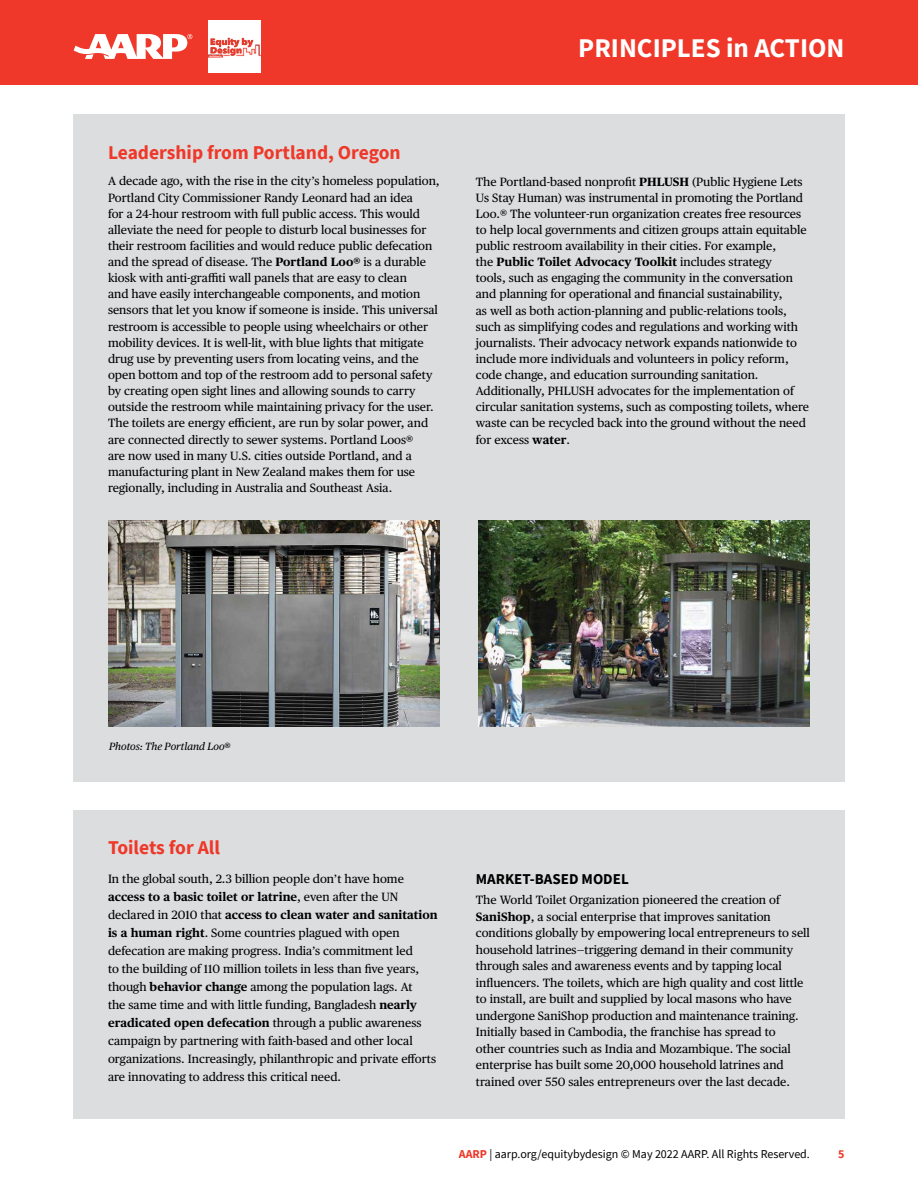
<style>
.page{position:relative;width:918px;height:1188px;background:#fff}
.page>*{position:absolute;margin:0;border:0;box-sizing:border-box;transform-origin:0 0}
.t1{font:700 27px "Source Sans Pro";color:#fff}
.t2{font:700 19.5px "Source Sans Pro";color:#ef3829}
.t3{font:700 15px "Source Sans Pro";color:#000}
.t4{font:12px/16.2px "Publico Text";color:#000}
.t5{font:12px "Source Sans Pro";color:#000}
.t6{font:700 12px "Source Sans Pro";color:#ef3829}
.t7{font:italic 10.5px "Publico Text";color:#000}
.s1{font-weight:700}
.s2{font-weight:700;color:#ef3829}
</style>
<div class="page">
<div style="left:0;top:0;width:918px;height:85px;background:#ef3829"></div>
<svg style="left:74px;top:34px;width:118px;height:25px"></svg>
<img style="left:209px;top:21px;width:52px;height:51px">
<div style="left:73px;top:115px;width:772px;height:667px;background:#dcddde"></div>
<div style="left:73px;top:810px;width:772px;height:309px;background:#dcddde"></div>
<img style="left:108px;top:521px;width:332px;height:205px">
<img style="left:478px;top:521px;width:332px;height:205px">
<h1 class="t1" style="left:578px;top:29px;width:268px">PRINCIPLES in ACTION</h1>
<h2 class="t2" style="left:108px;top:139px;width:294px">Leadership from Portland, Oregon</h2>
<p class="t4" style="left:108px;top:172px;width:333px">A decade ago, with the rise in the city’s homeless population, Portland City Commissioner Randy Leonard had an idea<br>for a 24-hour restroom with full public access. This would alleviate the need for people to disturb local businesses for their restroom facilities and would reduce public defecation and the spread of disease. The <span class="s1">Portland Loo®</span> is a durable kiosk with anti-graffiti wall panels that are easy to clean<br>and have easily interchangeable components, and motion sensors that let you know if someone is inside. This universal restroom is accessible to people using wheelchairs or other mobility devices. It is well-lit, with blue lights that mitigate drug use by preventing users from locating veins, and the open bottom and top of the restroom add to personal safety by creating open sight lines and allowing sounds to carry outside the restroom while maintaining privacy for the user.<br>The toilets are energy efficient, are run by solar power, and are connected directly to sewer systems. Portland Loos®<br>are now used in many U.S. cities outside Portland, and a manufacturing plant in New Zealand makes them for use regionally, including in Australia and Southeast Asia.</p>
<p class="t4" style="left:476px;top:173px;width:335px">The Portland-based nonprofit <span class="s1">PHLUSH</span> (Public Hygiene Lets Us Stay Human) was instrumental in promoting the Portland Loo.® The volunteer-run organization creates free resources to help local governments and citizen groups attain equitable public restroom availability in their cities. For example,<br>the <span class="s1">Public Toilet Advocacy Toolkit</span> includes strategy<br>tools, such as engaging the community in the conversation and planning for operational and financial sustainability,<br>as well as both action-planning and public-relations tools, such as simplifying codes and regulations and working with journalists. Their advocacy network expands nationwide to include more individuals and volunteers in policy reform, code change, and education surrounding sanitation.<br>Additionally, PHLUSH advocates for the implementation of circular sanitation systems, such as composting toilets, where waste can be recycled back into the ground without the need for excess <span class="s1">water</span>.</p>
<p class="t7" style="left:109px;top:738px;width:123px">Photos: The Portland Loo®</p>
<h2 class="t2" style="left:108px;top:835px;width:114px">Toilets for All</h2>
<p class="t4" style="left:108px;top:869px;width:331px;line-height:18px">In the global south, 2.3 billion people don’t have home <span class="s1">access to a basic toilet or latrine</span>, even after the UN declared in 2010 that <span class="s1">access to clean water and sanitation is a human right</span>. Some countries plagued with open defecation are making progress. India’s commitment led<br>to the building of 110 million toilets in less than five years, though <span class="s1">behavior change</span> among the population lags. At<br>the same time and with little funding, Bangladesh <span class="s1">nearly eradicated open defecation</span> through a public awareness campaign by partnering with faith-based and other local organizations. Increasingly, philanthropic and private efforts are innovating to address this critical need.</p>
<p class="t3" style="left:476px;top:869px;width:154px">MARKET-BASED MODEL</p>
<p class="t4" style="left:476px;top:891px;width:336px">The World Toilet Organization pioneered the creation of <span class="s1">SaniShop</span>, a social enterprise that improves sanitation conditions globally by empowering local entrepreneurs to sell household latrines—triggering demand in their community through sales and awareness events and by tapping local influencers. The toilets, which are high quality and cost little to install, are built and supplied by local masons who have undergone SaniShop production and maintenance training.<br>Initially based in Cambodia, the franchise has spread to<br>other countries such as India and Mozambique. The social enterprise has built some 20,000 household latrines and trained over 550 sales entrepreneurs over the last decade.</p>
<p class="t5" style="left:459px;top:1147px;width:353px"><span class="s2">AARP</span> | aarp.org/equitybydesign © May 2022 AARP. All Rights Reserved.</p>
<p class="t6" style="left:838px;top:1146px;width:8px">5</p>
</div>
